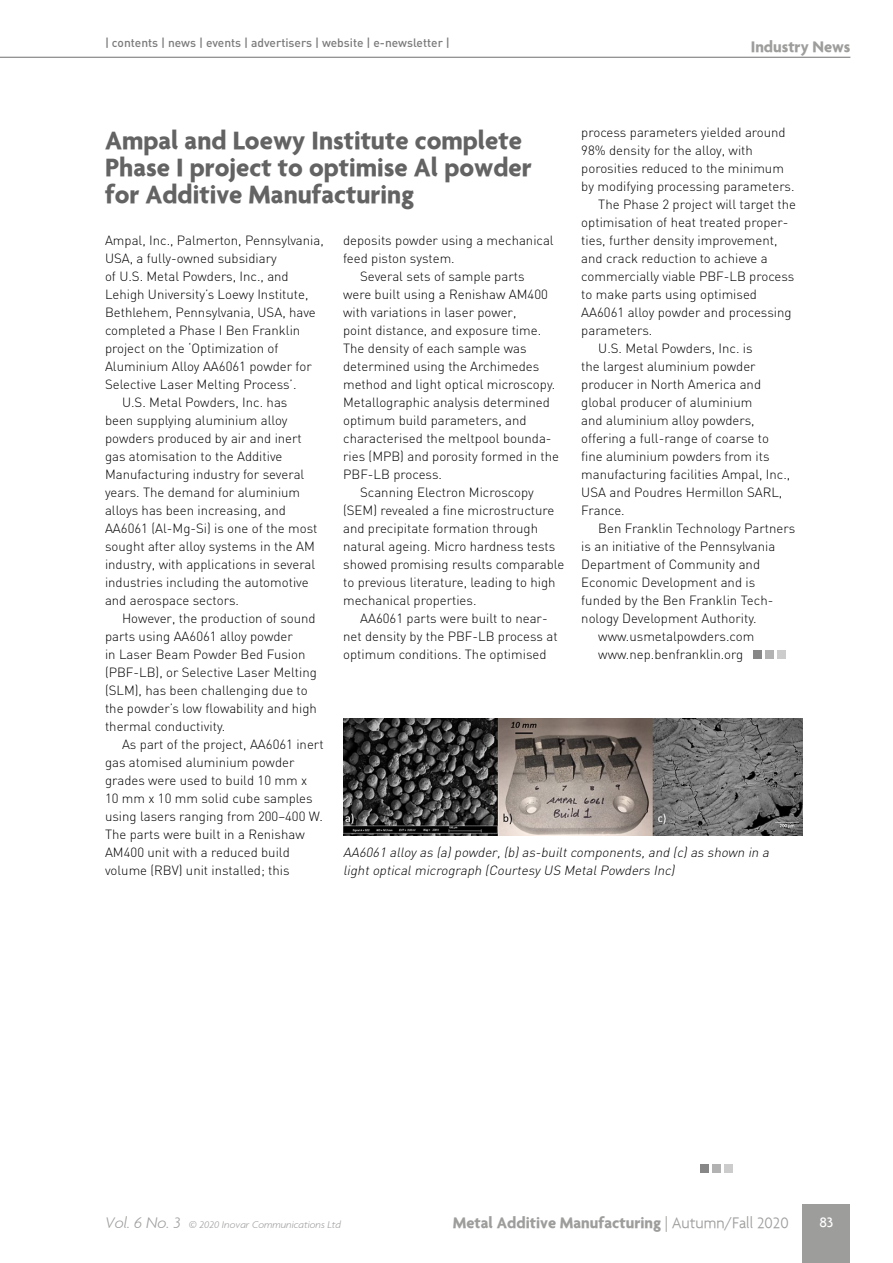
<style>
.page{position:relative;width:893px;height:1263px;background:#fff}
.page>*{position:absolute;margin:0;border:0;box-sizing:border-box;transform-origin:0 0}
.t1{font:700 27px/27px "Agenda";color:#646363}
.page_headers{font:700 16.5px "Agenda";color:#9d9d9c}
.t2{font:500 15px "Agenda";color:#fff}
.t3{font:300 13.2px/18px "DIN";color:#000}
.t4{font:italic 300 13.2px/18px "DIN";color:#000}
.t5{font:500 12px "DIN";color:#7c7b7b}
.t6{font:italic 300 10.5px "Agenda";color:#9d9d9c}
.s1{font-size:16.5px}
.s2{font-size:13.5px}
.s3{font-weight:300}
</style>
<div class="page">
<div style="left:802px;top:1204px;width:48px;height:59px;background:#9d9d9c"></div>
<hr style="left:0;top:57px;width:850px;height:1px;background:#706f6f">
<img style="left:343px;top:719px;width:459px;height:117px">
<div style="left:753px;top:651px;width:9px;height:8px;background:#878787"></div>
<div style="left:765px;top:651px;width:9px;height:8px;background:#b3b2b2"></div>
<div style="left:777px;top:651px;width:9px;height:8px;background:#ccc"></div>
<div style="left:700px;top:1164px;width:9px;height:8px;background:#878787"></div>
<div style="left:712px;top:1164px;width:9px;height:8px;background:#b3b2b2"></div>
<div style="left:724px;top:1164px;width:8px;height:8px;background:#ccc"></div>
<p class="t5" style="left:105px;top:35px;width:346px">| contents | news | events | advertisers | website | e-newsletter |</p>
<p class="page_headers" style="left:751px;top:37px;width:101px">Industry News</p>
<p class="t3" style="left:581px;top:123px;width:215px">process parameters yielded around 98% density for the alloy, with porosities reduced to the minimum by modifying processing parameters.</p>
<p class="t3" style="left:581px;top:195px;width:216px;text-indent:17px">The Phase 2 project will target the optimisation of heat treated proper&shy;ties, further density improvement, and crack reduction to achieve a commercially viable PBF-LB process to make parts using optimised<br>AA6061 alloy powder and processing parameters.</p>
<p class="t3" style="left:581px;top:339px;width:210px;text-indent:17px">U.S. Metal Powders, Inc. is<br>the largest aluminium powder producer in North America and global producer of aluminium<br>and aluminium alloy powders, offering a full-range of coarse to fine aluminium powders from its manufacturing facilities Ampal, Inc.,<br>USA and Poudres Hermillon SARL,<br>France.</p>
<p class="t3" style="left:581px;top:519px;width:215px;text-indent:17px">Ben Franklin Technology Partners is an initiative of the Pennsylvania<br>Department of Community and<br>Economic Development and is funded by the Ben Franklin Tech&shy;nology Development Authority.</p>
<p class="t3" style="left:598px;top:627px;width:157px">www.usmetalpowders.com</p>
<p class="t3" style="left:598px;top:645px;width:146px">www.nep.benfranklin.org</p>
<p class="t1" style="left:105px;top:126px;width:428px">Ampal and Loewy Institute complete<br>Phase I project to optimise Al powder for Additive Manufacturing</p>
<p class="t3" style="left:343px;top:231px;width:212px">deposits powder using a mechanical feed piston system.</p>
<p class="t3" style="left:343px;top:267px;width:217px;text-indent:17px">Several sets of sample parts<br>were built using a Renishaw AM400 with variations in laser power,<br>point distance, and exposure time.<br>The density of each sample was determined using the Archimedes method and light optical microscopy.<br>Metallographic analysis determined optimum build parameters, and characterised the meltpool bounda&shy;ries (MPB) and porosity formed in the<br>PBF-LB process.</p>
<p class="t3" style="left:343px;top:483px;width:223px;text-indent:17px">Scanning Electron Microscopy (SEM) revealed a fine microstructure and precipitate formation through natural ageing. Micro hardness tests showed promising results comparable to previous literature, leading to high mechanical properties.</p>
<p class="t3" style="left:343px;top:609px;width:216px;text-indent:17px">AA6061 parts were built to near&shy;net density by the PBF-LB process at optimum conditions. The optimised</p>
<p class="t3" style="left:105px;top:231px;width:220px">Ampal, Inc., Palmerton, Pennsylvania, USA, a fully-owned subsidiary<br>of U.S. Metal Powders, Inc., and Lehigh University’s Loewy Institute, Bethlehem, Pennsylvania, USA, have completed a Phase I Ben Franklin project on the ‘Optimization of Aluminium Alloy AA6061 powder for Selective Laser Melting Process’.</p>
<p class="t3" style="left:105px;top:393px;width:214px;text-indent:17px">U.S. Metal Powders, Inc. has been supplying aluminium alloy powders produced by air and inert gas atomisation to the Additive Manufacturing industry for several years. The demand for aluminium alloys has been increasing, and AA6061 (Al-Mg-Si) is one of the most sought after alloy systems in the AM industry, with applications in several industries including the automotive and aerospace sectors.</p>
<p class="t3" style="left:105px;top:609px;width:213px;text-indent:17px">However, the production of sound parts using AA6061 alloy powder<br>in Laser Beam Powder Bed Fusion (PBF-LB), or Selective Laser Melting (SLM), has been challenging due to the powder’s low flowability and high thermal conductivity.</p>
<p class="t3" style="left:105px;top:735px;width:220px;text-indent:17px">As part of the project, AA6061 inert gas atomised aluminium powder grades were used to build 10 mm x<br>10 mm x 10 mm solid cube samples using lasers ranging from 200–400 W.<br>The parts were built in a Renishaw<br>AM400 unit with a reduced build volume (RBV) unit installed; this</p>
<p class="t4" style="left:343px;top:843px;width:430px">AA6061 alloy as (a)powder,(b)as-builtcomponents,and (c)as shown in a lightopticalmicrograph (Courtesy US MetalPowders Inc)</p>
<p class="t6" style="left:105px;top:1218px;width:238px"><span class="s1">Vol. 6 No. 3</span> <span class="s2">©</span> 2020 Inovar Communications Ltd</p>
<p class="page_headers" style="left:453px;top:1213px;width:337px">Metal Additive Manufacturing <span class="s3">| Autumn/Fall 2020</span></p>
<p class="t2" style="left:819px;top:1213px;width:16px">83</p>
</div>
